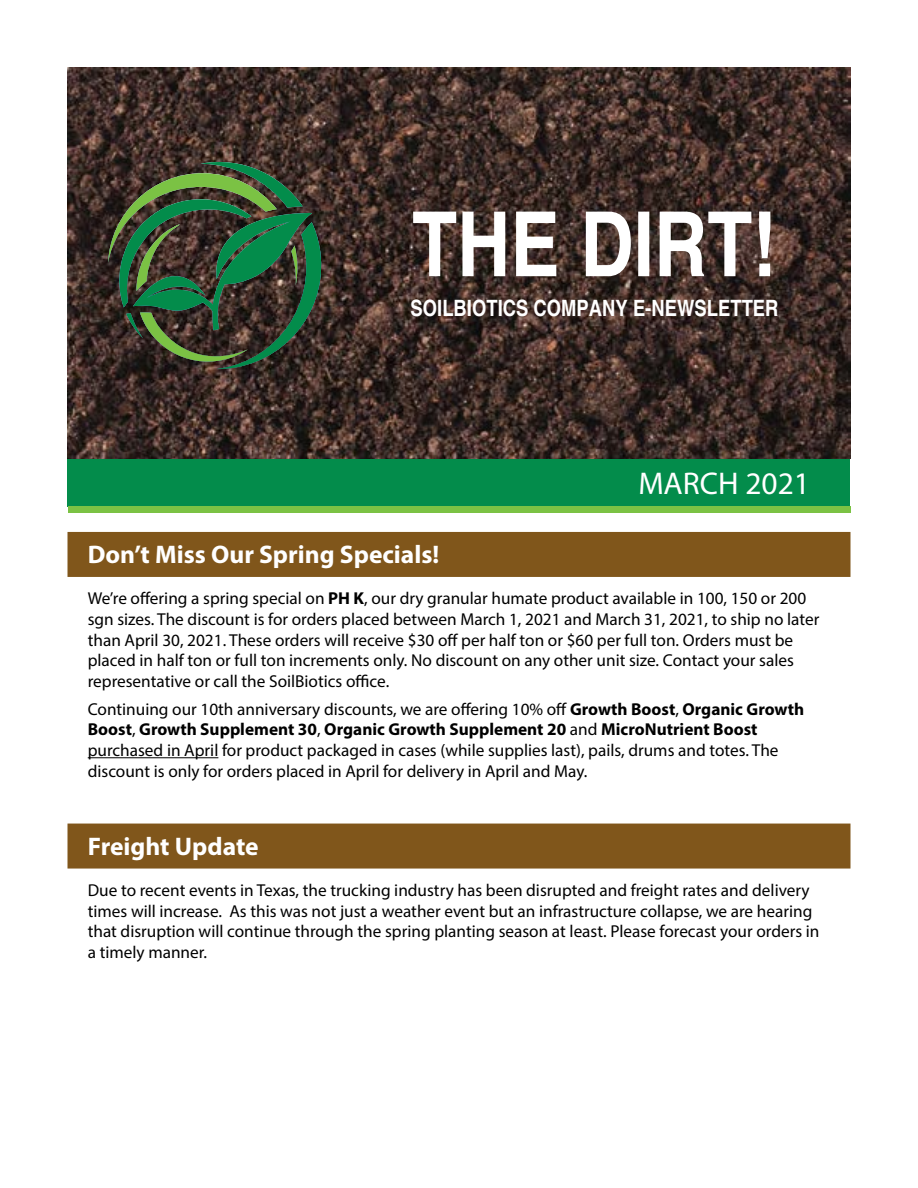
<style>
.page{position:relative;width:918px;height:1188px;background:#fff}
.page>*{position:absolute;margin:0;border:0;box-sizing:border-box;transform-origin:0 0}
.t1{font:700 condensed 90px "Helvetica";color:#fff}
.t2{font:31.5px "Myriad Pro";color:#fff}
.t3{font:700 25.5px "Myriad Pro";color:#fff}
.t4{font:700 condensed 22.5px "Helvetica";color:#fff}
.t5{font:17.25px/20.7px "Myriad Pro";color:#000}
.s1{font-weight:700}
</style>
<div class="page">
<img style="left:68px;top:68px;width:782px;height:391px">
<svg style="left:108px;top:156px;width:216px;height:215px;background:#354d33"></svg>
<div style="left:68px;top:459px;width:782px;height:47px;background:#038c4b"></div>
<div style="left:68px;top:506px;width:782px;height:7px;background:#7bc244"></div>
<div style="left:68px;top:532px;width:782px;height:45px;background:#80561b"></div>
<hr style="left:88px;top:757px;width:130px;height:1px;background:#000">
<div style="left:68px;top:824px;width:782px;height:45px;background:#80561b"></div>
<h1 class="t1" style="left:412px;top:190px;width:366px">THE DIRT!</h1>
<h3 class="t4" style="left:411px;top:294px;width:370px">SOILBIOTICS COMPANY E-NEWSLETTER</h3>
<h2 class="t2" style="left:639px;top:464px;width:173px">MARCH 2021</h2>
<h3 class="t3" style="left:88px;top:538px;width:353px">Don’t Miss Our Spring Specials!</h3>
<p class="t5" style="left:88px;top:588px;width:733px">We’re offering a spring special on <span class="s1">PH K</span>, our dry granular humate product available in 100, 150 or 200 sgn sizes. The discount is for orders placed between March 1, 2021 and March 31, 2021, to ship no later than April 30, 2021. These orders will receive $30 off per half ton or $60 per full ton. Orders must be placed in half ton or full ton increments only. No discount on any other unit size. Contact your sales representative or call the SoilBiotics office.</p>
<p class="t5" style="left:88px;top:698px;width:718px">Continuing our 10th anniversary discounts, we are offering 10% off <span class="s1">Growth Boost</span>, <span class="s1">Organic Growth Boost</span>, <span class="s1">Growth Supplement 30</span>, <span class="s1">Organic Growth Supplement 20</span> and <span class="s1">MicroNutrient Boost </span>purchased in April for product packaged in cases (while supplies last), pails, drums and totes. The discount is only for orders placed in April for delivery in April and May.</p>
<h3 class="t3" style="left:88px;top:830px;width:172px">Freight Update</h3>
<p class="t5" style="left:88px;top:880px;width:733px">Due to recent events in Texas, the trucking industry has been disrupted and freight rates and delivery times will increase. As this was not just a weather event but an infrastructure collapse, we are hearing that disruption will continue through the spring planting season at least. Please forecast your orders in a timely manner.</p>
</div>
